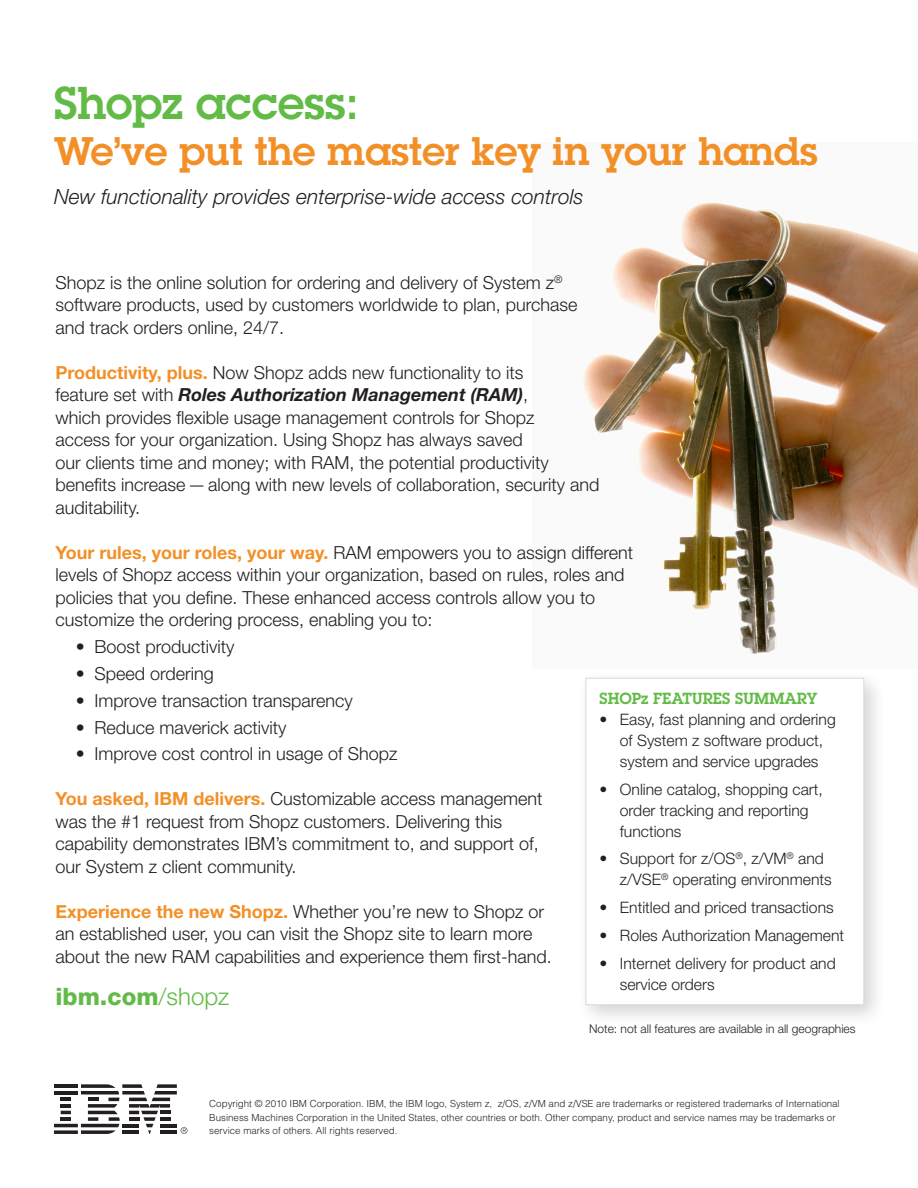
<style>
.page{position:relative;width:918px;height:1188px;background:#fff}
.page>*{position:absolute;margin:0;border:0;box-sizing:border-box;transform-origin:0 0}
.t1{font:600 45px "Lubalin Graph Std";color:#62bb46}
.t2{font:600 39px "Lubalin Graph Std";color:#f29027}
.t3{font:800 24px "Helvetica Neue";color:#62bb46}
.t4{font:italic 300 21px "Helvetica Neue";color:#231f20}
.t5{font:300 18px/22.5px "Helvetica Neue";color:#231f20}
.t6{font:300 15.75px/21px "Helvetica Neue";color:#231f20}
.t7{font:600 15.75px "Lubalin Graph Std";color:#62bb46}
.t8{font:300 12px "Helvetica Neue";color:#231f20}
.Default_Text{font:300 9.75px/13.5px "Helvetica";color:#231f20}
.s1{font-weight:700;color:#f29027}
.s2{font-weight:700;font-style:italic}
.s3{font-weight:300}
</style>
<div class="page">
<img style="left:582px;top:202px;width:336px;height:452px">
<div style="left:577px;top:669px;width:309px;height:357px;background:#231f20;opacity:.19"></div>
<div style="left:586px;top:678px;width:278px;height:327px;background:#fff"></div>
<div style="left:586px;top:678px;width:278px;height:327px;border:1px solid #d8d9db"></div>
<svg style="left:54px;top:1084px;width:133px;height:50px"></svg>
<p class="t1" style="left:54px;top:73px;width:307px">Shopz access:</p>
<p class="t2" style="left:54px;top:126px;width:765px">We’ve put the master key in your hands</p>
<p class="t4" style="left:54px;top:184px;width:531px">New functionality provides enterprise-wide access controls</p>
<p class="t5" style="left:56px;top:271px;width:524px">Shopz is the online solution for ordering and delivery of System z<sup>® </sup>software products, used by customers worldwide to plan, purchase and track orders online, 24/7.</p>
<p class="t5" style="left:56px;top:361px;width:545px"><span class="s1">Productivity, plus.</span> Now Shopz adds new functionality to its<br>feature set with <span class="s2">Roles Authorization Management (RAM)</span>,<br>which provides flexible usage management controls for Shopz<br>access for your organization. Using Shopz has always saved<br>our clients time and money; with RAM, the potential productivity benefits increase—along with new levels of collaboration, security and auditability.</p>
<p class="t5" style="left:56px;top:541px;width:579px"><span class="s1">Your rules, your roles, your way.</span> RAM empowers you to assign different levels of Shopz access within your organization, based on rules, roles and policies that you define. These enhanced access controls allow you to customize the ordering process, enabling you to:</p>
<p class="t5" style="left:76px;top:635px;width:160px">• Boost productivity</p>
<p class="t5" style="left:76px;top:662px;width:140px">• Speed ordering</p>
<p class="t5" style="left:76px;top:689px;width:279px">• Improve transaction transparency</p>
<p class="t5" style="left:76px;top:715px;width:212px">• Reduce maverick activity</p>
<p class="t5" style="left:76px;top:742px;width:323px">• Improve cost control in usage of Shopz</p>
<p class="t5" style="left:56px;top:787px;width:489px"><span class="s1">You asked, IBM delivers.</span> Customizable access management was the #1 request from Shopz customers. Delivering this capability demonstrates IBM’s commitment to, and support of, our System z client community.</p>
<p class="t5" style="left:56px;top:900px;width:498px"><span class="s1">Experience the new Shopz.</span> Whether you’re new to Shopz or an established user, you can visit the Shopz site to learn more about the new RAM capabilities and experience them first-hand.</p>
<p class="t3" style="left:56px;top:982px;width:175px">ibm.com<span class="s3">/shopz</span></p>
<p class="t7" style="left:600px;top:688px;width:219px">SHOPz FEATURES SUMMARY</p>
<p class="t6" style="left:600px;top:708px;width:238px;text-align:center">• Easy, fast planning and ordering of System z software product, system and service upgrades</p>
<p class="t6" style="left:620px;top:778px;width:205px;text-indent:-20px">• Online catalog, shopping cart, order tracking and reporting functions</p>
<p class="t6" style="left:620px;top:848px;width:213px;text-indent:-20px">• Support for z/OS<sup>®</sup>, z/VM<sup>®</sup> and z/VSE<sup>®</sup> operating environments</p>
<p class="t6" style="left:600px;top:897px;width:236px">• Entitled and priced transactions</p>
<p class="t6" style="left:600px;top:924px;width:246px">• Roles Authorization Management</p>
<p class="t6" style="left:620px;top:952px;width:217px;line-height:21.6px;text-indent:-20px">• Internet delivery for product and service orders</p>
<p class="t8" style="left:589px;top:1021px;width:268px">Note: not all features are available in all geographies</p>
<p class="Default_Text" style="left:209px;top:1097px;width:632px">Copyright © 2010 IBM Corporation. IBM, the IBM logo, System z, z/OS, z/VM and z/VSE are trademarks or registered trademarks of International<br>Business Machines Corporation in the United States, other countries or both. Other company, product and service names may be trademarks or service marks of others. All rights reserved.</p>
</div>
